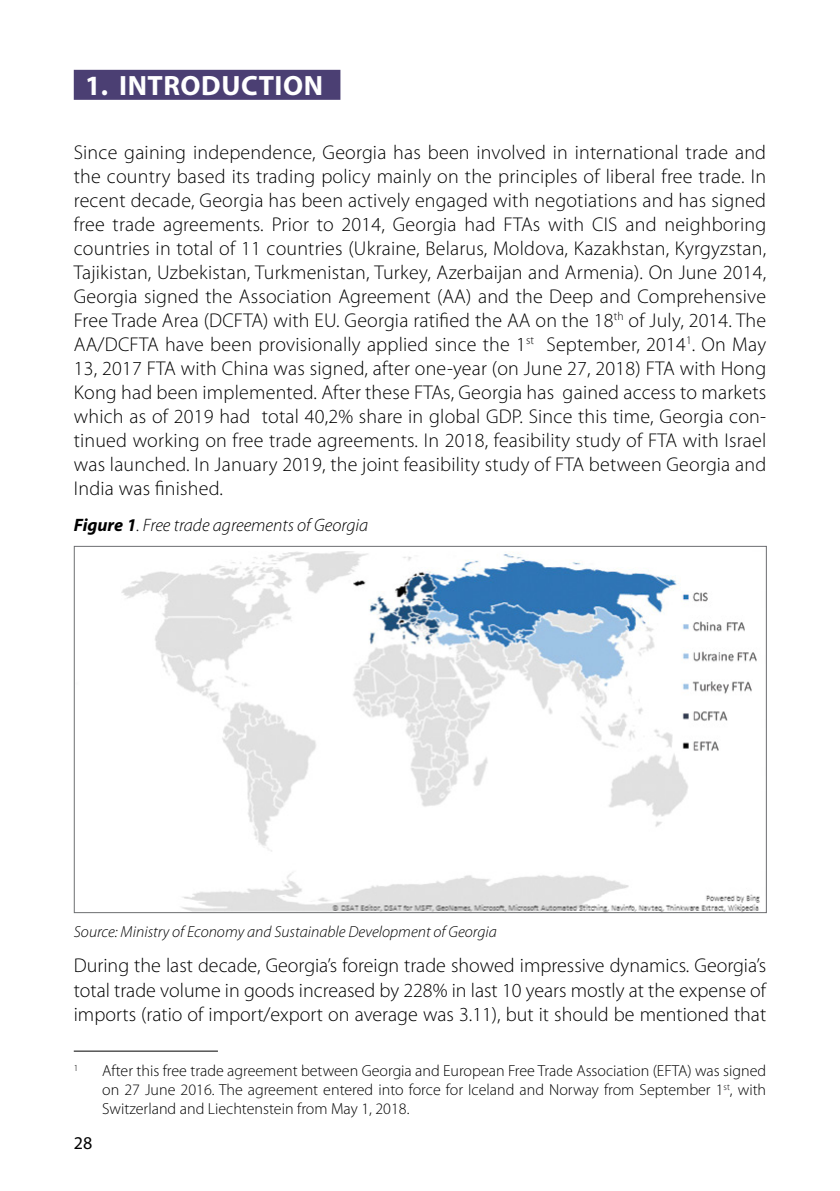
<style>
.page{position:relative;width:840px;height:1191px;background:#fff}
.page>*{position:absolute;margin:0;border:0;box-sizing:border-box;transform-origin:0 0}
.t1{font:700 28px "Myriad Pro";letter-spacing:.02em;color:#fff}
.t2{font:300 20px/24px "Myriad Pro";color:#000;text-align:justify}
.t3{font:italic 300 18px "Myriad Pro";color:#000}
.t4{font:18px "Myriad Pro";color:#000}
.t5{font:300 16px/19.2px "Myriad Pro";color:#000;text-align:justify}
.t6{font:italic 300 16px "Myriad Pro";color:#000}
.t7{font:300 9.4px "Myriad Pro";color:#000}
.s1{font-weight:700}
</style>
<div class="page">
<div style="left:74px;top:70px;width:266px;height:30px;background:#4b3f73"></div>
<img style="left:121px;top:551px;width:639px;height:360px">
<hr style="left:74px;top:1050px;width:144px;height:1px;background:#000">
<h1 class="t1" style="left:85px;top:68px;width:239px">1. INTRODUCTION</h1>
<p class="t2" style="left:74px;top:140px;width:693px">Since gaining independence, Georgia has been involved in international trade and the country based its trading policy mainly on the principles of liberal free trade. In recent decade, Georgia has been actively engaged with negotiations and has signed free trade agreements. Prior to 2014, Georgia had FTAs with CIS and neighboring countries in total of 11 countries (Ukraine, Belarus, Moldova, Kazakhstan, Kyrgyzstan, Tajikistan, Uzbekistan, Turkmenistan, Turkey, Azerbaijan and Armenia). On June 2014, Georgia signed the Association Agreement (AA) and the Deep and Comprehensive Free Trade Area (DCFTA) with EU. Georgia ratified the AA on the 18<sup>th</sup> of July, 2014. The AA/DCFTA have been provisionally applied since the 1<sup>st</sup> September, 2014<sup>1</sup>. On May 13, 2017 FTA with China was signed, after one-year (on June 27, 2018) FTA with Hong Kong had been implemented. After these FTAs, Georgia has gained access to markets which as of 2019 had total 40,2% share in global GDP. Since this time, Georgia con&shy;tinued working on free trade agreements. In 2018, feasibility study of FTA with Israel was launched. In January 2019, the joint feasibility study of FTA between Georgia and India was finished.</p>
<p class="t3" style="left:74px;top:514px;width:296px"><span class="s1">Figure 1</span>. Free trade agreements of Georgia</p>
<p class="t6" style="left:74px;top:922px;width:424px">Source: Ministry of Economy and Sustainable Development of Georgia</p>
<p class="t2" style="left:74px;top:953px;width:693px">During the last decade, Georgia’s foreign trade showed impressive dynamics. Georgia’s total trade volume in goods increased by 228% in last 10 years mostly at the expense of imports (ratio of import/export on average was 3.11), but it should be mentioned that</p>
<p class="t7" style="left:74px;top:1061px;width:6px">1</p>
<p class="t5" style="left:102px;top:1061px;width:665px">After this free trade agreement between Georgia and European Free Trade Association (EFTA) was signed on 27 June 2016. The agreement entered into force for Iceland and Norway from September 1<sup>st</sup>, with Switzerland and Liechtenstein from May 1, 2018.</p>
<p class="t4" style="left:74px;top:1132px;width:20px">28</p>
</div>
